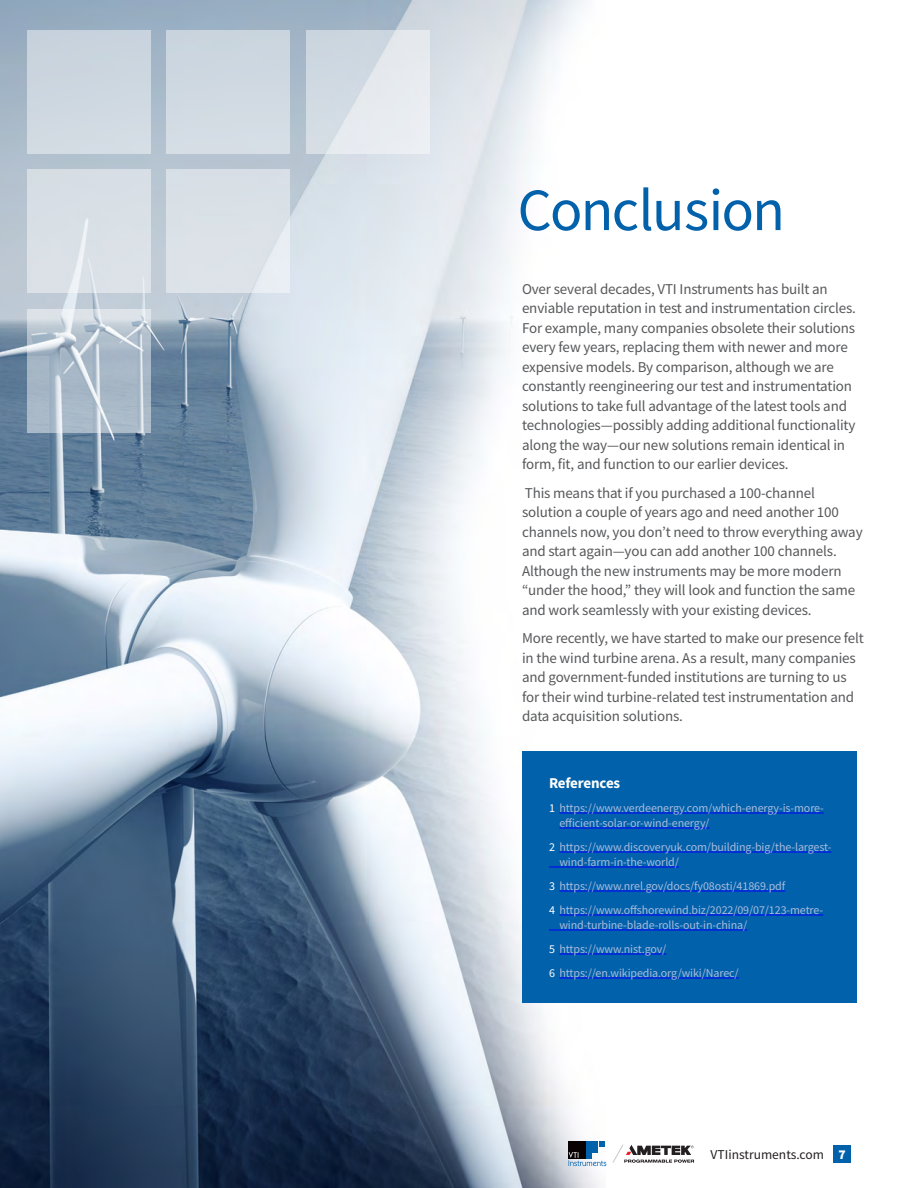
<style>
.page{position:relative;width:918px;height:1188px;background:#fff}
.page>*{position:absolute;margin:0;border:0;box-sizing:border-box;transform-origin:0 0}
.Body_Bullet{font:60px "Source Sans Pro";letter-spacing:-.03em;color:#0161aa}
.Body{font:15px/19.5px "Source Sans Pro";letter-spacing:-.01em;color:#57585a}
.Body-2{font:700 15px "Source Sans Pro";letter-spacing:-.015em;color:#fff}
.t1{font:13.5px "Source Sans Pro";color:#231f20}
.t2{font:900 13.5px "Source Sans Pro";color:#fff}
.Body-3{font:12px/15px "Source Sans Pro";letter-spacing:-.01em;color:#aabbde}
.s1{color:#fff}
</style>
<div class="page">
<img style="left:0;top:0;width:606px;height:1188px">
<div style="left:833px;top:1145px;width:17px;height:18px;background:#0161aa"></div>
<svg style="left:612px;top:1144px;width:82px;height:19px"></svg>
<div style="left:568px;top:1141px;width:18px;height:18px;background:#080302"></div>
<svg style="left:569px;top:1141px;width:37px;height:25px"></svg>
<div style="left:27px;top:30px;width:124px;height:124px;background:#cdd7e0"></div>
<div style="left:167px;top:30px;width:123px;height:124px;background:#d0d9e1"></div>
<svg style="left:306px;top:30px;width:124px;height:124px;background:#dce3e9"></svg>
<div style="left:27px;top:169px;width:124px;height:124px;background:#d9e0e6"></div>
<div style="left:167px;top:169px;width:123px;height:124px;background:linear-gradient(to right,#d9e0e6,#dfe5eb)"></div>
<svg style="left:27px;top:309px;width:124px;height:124px;background:#b6c3d0"></svg>
<div style="left:522px;top:751px;width:334px;height:252px;background:#0161aa"></div>
<hr style="left:560px;top:813px;width:264px;height:1px;background:#00f">
<hr style="left:560px;top:828px;width:150px;height:1px;background:#00f">
<hr style="left:560px;top:852px;width:271px;height:1px;background:#00f">
<hr style="left:549px;top:867px;width:130px;height:1px;background:#00f">
<hr style="left:560px;top:891px;width:225px;height:1px;background:#00f">
<hr style="left:560px;top:915px;width:263px;height:1px;background:#00f">
<hr style="left:549px;top:930px;width:198px;height:1px;background:#00f">
<hr style="left:560px;top:954px;width:106px;height:1px;background:#00f">
<hr style="left:560px;top:978px;width:179px;height:1px;background:#00f">
<p class="Body_Bullet" style="left:518px;top:172px;width:269px">Conclusion</p>
<p class="Body" style="left:522px;top:279px;width:336px">Over several decades, VTI Instruments has built an enviable reputation in test and instrumentation circles.<br>For example, many companies obsolete their solutions every few years, replacing them with newer and more expensive models. By comparison, although we are constantly reengineering our test and instrumentation solutions to take full advantage of the latest tools and technologies—possibly adding additional functionality along the way—our new solutions remain identical in form, fit, and function to our earlier devices.</p>
<p class="Body" style="left:522px;top:483px;width:342px">This means that if you purchased a 100-channel solution a couple of years ago and need another 100 channels now, you don’t need to throw everything away and start again—you can add another 100 channels.<br>Although the new instruments may be more modern “under the hood,” they will look and function the same and work seamlessly with your existing devices.</p>
<p class="Body" style="left:522px;top:628px;width:343px">More recently, we have started to make our presence felt in the wind turbine arena. As a result, many companies and government-funded institutions are turning to us for their wind turbine-related test instrumentation and data acquisition solutions.</p>
<p class="Body-2" style="left:549px;top:773px;width:73px">References</p>
<p class="Body-3" style="left:560px;top:801px;width:266px;text-indent:-10px"><span class="s1">1</span> https://www.verdeenergy.com/which-energy-is-more&shy;efficient-solar-or-wind-energy/</p>
<p class="Body-3" style="left:560px;top:840px;width:273px;text-indent:-10px"><span class="s1">2</span> https://www.discoveryuk.com/building-big/the-largest&shy;wind-farm-in-the-world/</p>
<p class="Body-3" style="left:549px;top:879px;width:238px"><span class="s1">3</span> https://www.nrel.gov/docs/fy08osti/41869.pdf</p>
<p class="Body-3" style="left:560px;top:903px;width:265px;text-indent:-10px"><span class="s1">4</span> https://www.offshorewind.biz/2022/09/07/123-metre&shy;wind-turbine-blade-rolls-out-in-china/</p>
<p class="Body-3" style="left:549px;top:942px;width:119px"><span class="s1">5</span> https://www.nist.gov/</p>
<p class="Body-3" style="left:549px;top:966px;width:191px"><span class="s1">6</span> https://en.wikipedia.org/wiki/Narec/</p>
<p class="t1" style="left:711px;top:1146px;width:115px">VTIinstruments.com</p>
<p class="t2" style="left:838px;top:1145px;width:9px">7</p>
</div>
